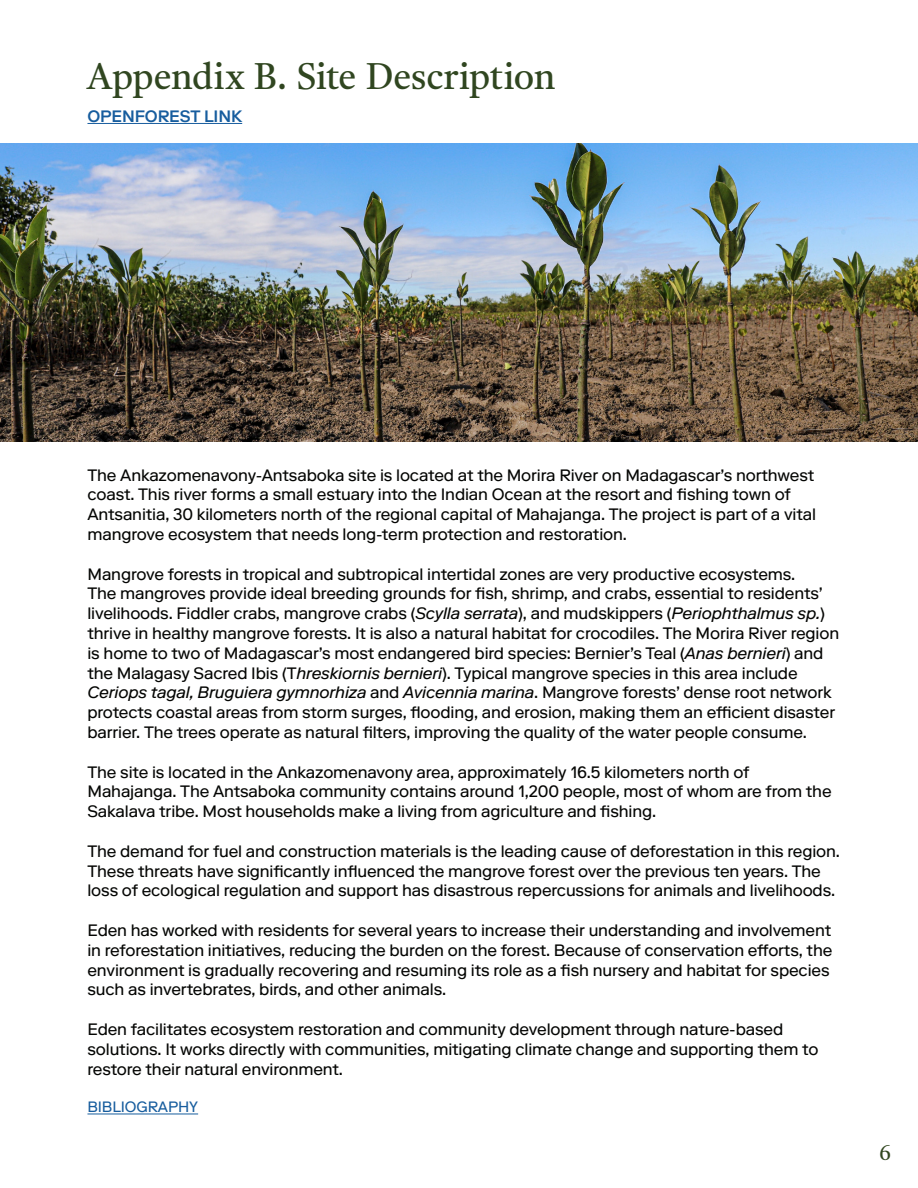
<style>
.page{position:relative;width:918px;height:1188px;background:#fff}
.page>*{position:absolute;margin:0;border:0;box-sizing:border-box;transform-origin:0 0}
.t1{font:36px "Tiro Bangla";letter-spacing:-.01em;color:#304620}
.t2{font:20.1px "Tiro Bangla";color:#30461f}
.t3{font:16.5px/19.8px "Riforma LL";letter-spacing:-.01em;color:#040503}
.t4{font:500 16.5px "Riforma LL";letter-spacing:-.01em;color:#175d9e}
.t5{font:15px "Riforma LL";letter-spacing:-.01em;color:#175d9e}
.s1{font-style:italic}
</style>
<div class="page">
<hr style="left:87px;top:1114px;width:111px;height:1px;background:#175d9e">
<img style="left:0;top:144px;width:918px;height:297px">
<hr style="left:87px;top:123px;width:155px;height:1px;background:#175d9e">
<p class="t1" style="left:87px;top:50px;width:469px">Appendix B. Site Description</p>
<p class="t4" style="left:87px;top:105px;width:156px">OPENFOREST LINK</p>
<p class="t3" style="left:87px;top:465px;width:730px">The Ankazomenavony-Antsaboka site is located at the Morira River on Madagascar’s northwest coast. This river forms a small estuary into the Indian Ocean at the resort and fishing town of Antsanitia, 30 kilometers north of the regional capital of Mahajanga. The project is part of a vital mangrove ecosystem that needs long-term protection and restoration.</p>
<p class="t3" style="left:87px;top:564px;width:753px">Mangrove forests in tropical and subtropical intertidal zones are very productive ecosystems.<br>The mangroves provide ideal breeding grounds for fish, shrimp, and crabs, essential to residents’ livelihoods. Fiddler crabs, mangrove crabs (<span class="s1">Scylla serrata</span>), and mudskippers (<span class="s1">Periophthalmus sp.</span>) thrive in healthy mangrove forests. It is also a natural habitat for crocodiles. The Morira River region is home to two of Madagascar’s most endangered bird species: Bernier’s Teal (<span class="s1">Anas bernieri</span>) and the Malagasy Sacred Ibis (T<span class="s1">hreskiornis bernieri</span>). Typical mangrove species in this area include <span class="s1">Ceriops tagal, Bruguiera gymnorhiza</span> and <span class="s1">Avicennia marina</span>. Mangrove forests’ dense root network protects coastal areas from storm surges, flooding, and erosion, making them an efficient disaster barrier. The trees operate as natural filters, improving the quality of the water people consume.</p>
<p class="t3" style="left:87px;top:762px;width:746px">The site is located in the Ankazomenavony area, approximately 16.5 kilometers north of<br>Mahajanga. The Antsaboka community contains around 1,200 people, most of whom are from the<br>Sakalava tribe. Most households make a living from agriculture and fishing.</p>
<p class="t3" style="left:87px;top:841px;width:754px">The demand for fuel and construction materials is the leading cause of deforestation in this region.<br>These threats have significantly influenced the mangrove forest over the previous ten years. The loss of ecological regulation and support has disastrous repercussions for animals and livelihoods.</p>
<p class="t3" style="left:87px;top:920px;width:746px">Eden has worked with residents for several years to increase their understanding and involvement in reforestation initiatives, reducing the burden on the forest. Because of conservation efforts, the environment is gradually recovering and resuming its role as a fish nursery and habitat for species such as invertebrates, birds, and other animals.</p>
<p class="t3" style="left:87px;top:1019px;width:733px">Eden facilitates ecosystem restoration and community development through nature-based solutions. It works directly with communities, mitigating climate change and supporting them to restore their natural environment.</p>
<p class="t5" style="left:87px;top:1098px;width:112px">BIBLIOGRAPHY</p>
<p class="t2" style="left:879px;top:1138px;width:13px">6</p>
</div>
